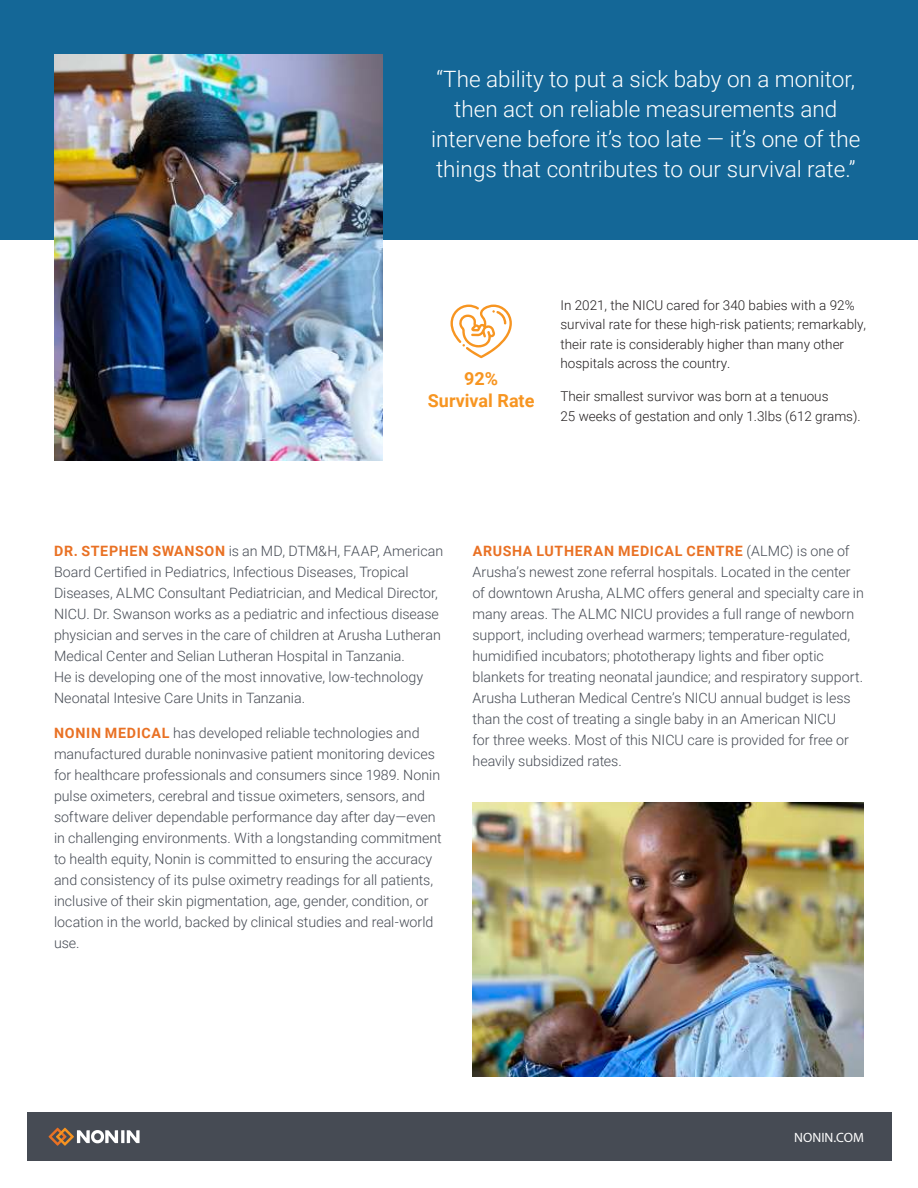
<style>
.page{position:relative;width:918px;height:1188px;background:#fff}
.page>*{position:absolute;margin:0;border:0;box-sizing:border-box;transform-origin:0 0}
.t1{font:300 22.5px/30px "Roboto";color:#fff;text-align:center}
.t2{font:700 18px/21.6px "Roboto";color:#f79521;text-align:center}
.t3{font:300 14.25px/21px "Roboto";color:#464b54}
.t4{font:300 13.5px/19.5px "Roboto";color:#231f20}
.t5{font:13.5px "Myriad Pro";color:#fff}
.s1{font-weight:700;color:#e97124}
</style>
<div class="page">
<div style="left:0;top:0;width:918px;height:240px;background:#146797"></div>
<img style="left:54px;top:54px;width:329px;height:406px">
<img style="left:472px;top:802px;width:392px;height:274px">
<div style="left:27px;top:1112px;width:864px;height:49px;background:#464b54"></div>
<svg style="left:49px;top:1128px;width:91px;height:18px"></svg>
<svg style="left:451px;top:305px;width:61px;height:53px"></svg>
<h1 class="t1" style="left:431px;top:65px;width:431px">“The ability to put a sick baby on a monitor, then act on reliable measurements and intervene before it’s too late — it’s one of the things that contributes to our survival rate.”</h1>
<p class="t2" style="left:428px;top:369px;width:108px">92%<br>Survival Rate</p>
<p class="t4" style="left:560px;top:296px;width:307px">In 2021, the NICU cared for 340 babies with a 92% survival rate for these high-risk patients; remarkably, their rate is considerably higher than many other hospitals across the country.</p>
<p class="t4" style="left:560px;top:388px;width:302px">Their smallest survivor was born at a tenuous<br>25 weeks of gestation and only 1.3lbs (612 grams).</p>
<p class="t3" style="left:54px;top:541px;width:391px"><span class="s1">DR. STEPHEN SWANSON</span> is an MD, DTM&amp;H, FAAP, American Board Certified in Pediatrics, Infectious Diseases, Tropical Diseases, ALMC Consultant Pediatrician, and Medical Director, NICU. Dr. Swanson works as a pediatric and infectious disease physician and serves in the care of children at Arusha Lutheran Medical Center and Selian Lutheran Hospital in Tanzania.<br>He is developing one of the most innovative, low-technology Neonatal Intesive Care Units in Tanzania.</p>
<p class="t3" style="left:54px;top:723px;width:389px"><span class="s1">NONIN MEDICAL</span> has developed reliable technologies and manufactured durable noninvasive patient monitoring devices for healthcare professionals and consumers since 1989. Nonin pulse oximeters, cerebral and tissue oximeters, sensors, and software deliver dependable performance day after day—even in challenging environments. With a longstanding commitment to health equity, Nonin is committed to ensuring the accuracy and consistency of its pulse oximetry readings for all patients, inclusive of their skin pigmentation, age, gender, condition, or location in the world, backed by clinical studies and real-world use.</p>
<p class="t3" style="left:472px;top:541px;width:393px"><span class="s1">ARUSHA LUTHERAN MEDICAL CENTRE</span> (ALMC) is one of Arusha’s newest zone referral hospitals. Located in the center of downtown Arusha, ALMC offers general and specialty care in many areas. The ALMC NICU provides a full range of newborn support, including overhead warmers; temperature-regulated, humidified incubators; phototherapy lights and fiber optic blankets for treating neonatal jaundice; and respiratory support.<br>Arusha Lutheran Medical Centre’s NICU annual budget is less than the cost of treating a single baby in an American NICU<br>for three weeks. Most of this NICU care is provided for free or heavily subsidized rates.</p>
<p class="t5" style="left:794px;top:1130px;width:71px">NONIN.COM</p>
</div>
